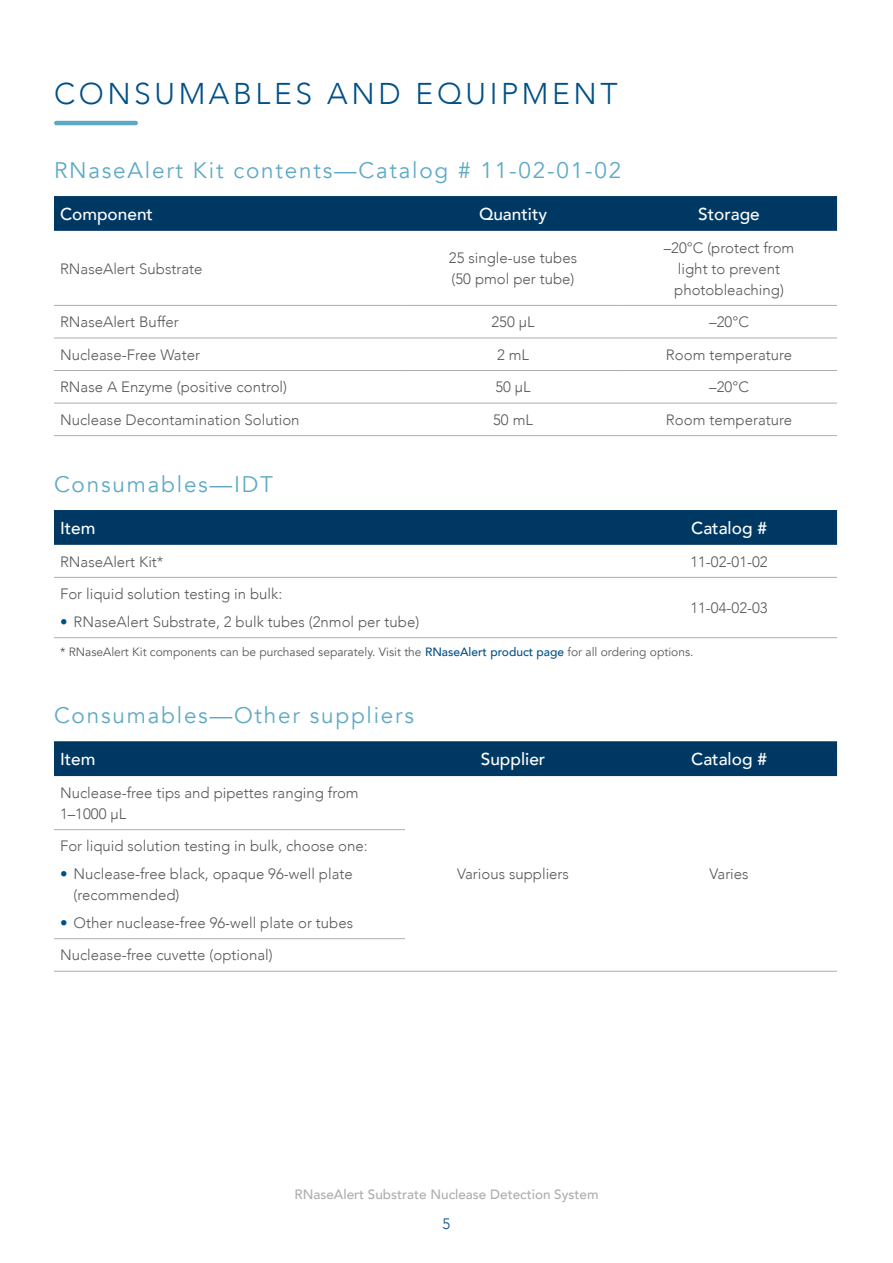
<style>
.page{position:relative;width:893px;height:1263px;background:#fff}
.page>*{position:absolute;margin:0;border:0;box-sizing:border-box;transform-origin:0 0}
.t1{font:300 30px "Avenir";letter-spacing:.12em;color:#005088}
.t2{font:22.5px "Avenir";letter-spacing:.08em;color:#5eaac6}
.t3{font:500 17.25px "Avenir";color:#fff}
.t4{font:300 15px/21px "Avenir";color:#58595b}
.t5{font:300 15px "Avenir";color:#005088}
.t6{font:500 13.5px "Avenir";color:#aeadaf}
.t7{font:12px "Avenir";color:#58595b}
.s1{color:#005088}
.s2{font-weight:500;color:#005088}
</style>
<div class="page">
<hr style="left:56px;top:121px;width:80px;height:4px;background:#5eaac6">
<div style="left:54px;top:196px;width:783px;height:35px;background:#003864"></div>
<hr style="left:54px;top:305px;width:351px;height:1px;background:#aeadaf">
<hr style="left:405px;top:305px;width:216px;height:1px;background:#aeadaf">
<hr style="left:621px;top:305px;width:216px;height:1px;background:#aeadaf">
<hr style="left:54px;top:338px;width:351px;height:1px;background:#aeadaf">
<hr style="left:405px;top:338px;width:216px;height:1px;background:#aeadaf">
<hr style="left:621px;top:338px;width:216px;height:1px;background:#aeadaf">
<hr style="left:54px;top:370px;width:351px;height:1px;background:#aeadaf">
<hr style="left:405px;top:370px;width:216px;height:1px;background:#aeadaf">
<hr style="left:621px;top:370px;width:216px;height:1px;background:#aeadaf">
<hr style="left:54px;top:403px;width:351px;height:1px;background:#aeadaf">
<hr style="left:54px;top:435px;width:351px;height:1px;background:#aeadaf">
<hr style="left:405px;top:403px;width:216px;height:1px;background:#aeadaf">
<hr style="left:405px;top:435px;width:216px;height:1px;background:#aeadaf">
<hr style="left:621px;top:403px;width:216px;height:1px;background:#aeadaf">
<hr style="left:621px;top:435px;width:216px;height:1px;background:#aeadaf">
<div style="left:54px;top:510px;width:783px;height:35px;background:#003864"></div>
<hr style="left:54px;top:577px;width:567px;height:1px;background:#aeadaf">
<hr style="left:621px;top:577px;width:216px;height:1px;background:#aeadaf">
<hr style="left:54px;top:637px;width:567px;height:1px;background:#aeadaf">
<hr style="left:621px;top:637px;width:216px;height:1px;background:#aeadaf">
<div style="left:54px;top:741px;width:783px;height:35px;background:#003864"></div>
<hr style="left:54px;top:829px;width:351px;height:1px;background:#aeadaf">
<hr style="left:405px;top:971px;width:216px;height:1px;background:#aeadaf">
<hr style="left:621px;top:971px;width:216px;height:1px;background:#aeadaf">
<hr style="left:54px;top:938px;width:351px;height:1px;background:#aeadaf">
<hr style="left:54px;top:971px;width:351px;height:1px;background:#aeadaf">
<h1 class="t1" style="left:54px;top:76px;width:565px">CONSUMABLES AND EQUIPMENT</h1>
<h2 class="t2" style="left:54px;top:157px;width:569px">RNaseAlert Kit contents—Catalog # 11-02-01-02</h2>
<p class="t3" style="left:60px;top:199px;width:95px">Component</p>
<p class="t3" style="left:479px;top:199px;width:70px">Quantity</p>
<p class="t3" style="left:698px;top:199px;width:63px">Storage</p>
<p class="t4" style="left:60px;top:258px;width:144px">RNaseAlert Substrate</p>
<p class="t4" style="left:449px;top:247px;width:130px">25 single-use tubes (50 pmol per tube)</p>
<p class="t4" style="left:664px;top:237px;width:132px;text-align:center">–20°C (protect from light to prevent photobleaching)</p>
<p class="t4" style="left:60px;top:311px;width:120px">RNaseAlert Buffer</p>
<p class="t4" style="left:491px;top:311px;width:45px">250 μL</p>
<p class="t4" style="left:709px;top:311px;width:41px">–20°C</p>
<p class="t4" style="left:60px;top:344px;width:142px">Nuclease-Free Water</p>
<p class="t4" style="left:497px;top:344px;width:33px">2 mL</p>
<p class="t4" style="left:666px;top:344px;width:128px">Room temperature</p>
<p class="t4" style="left:60px;top:377px;width:229px">RNase A Enzyme (positive control)</p>
<p class="t4" style="left:495px;top:377px;width:37px">50 μL</p>
<p class="t4" style="left:709px;top:377px;width:41px">–20°C</p>
<p class="t4" style="left:60px;top:409px;width:241px">Nuclease Decontamination Solution</p>
<p class="t4" style="left:493px;top:409px;width:41px">50 mL</p>
<p class="t4" style="left:666px;top:409px;width:128px">Room temperature</p>
<h2 class="t2" style="left:54px;top:471px;width:221px">Consumables—IDT</h2>
<p class="t3" style="left:60px;top:513px;width:37px">Item</p>
<p class="t3" style="left:691px;top:513px;width:77px">Catalog #</p>
<p class="t4" style="left:60px;top:551px;width:105px">RNaseAlert Kit*</p>
<p class="t4" style="left:690px;top:551px;width:79px">11-02-01-02</p>
<p class="t4" style="left:60px;top:583px;width:224px">For liquid solution testing in bulk:</p>
<p class="t4" style="left:60px;top:611px;width:361px"><span class="s1">•</span> RNaseAlert Substrate, 2 bulk tubes (2nmol per tube)</p>
<p class="t4" style="left:690px;top:597px;width:79px">11-04-02-03</p>
<p class="t7" style="left:60px;top:645px;width:635px">* RNaseAlert Kit components can be purchased separately. Visit the <span class="s2">RNaseAlert product page</span> for all ordering options.</p>
<h2 class="t2" style="left:54px;top:702px;width:362px">Consumables—Other suppliers</h2>
<p class="t3" style="left:60px;top:744px;width:37px">Item</p>
<p class="t3" style="left:481px;top:744px;width:66px">Supplier</p>
<p class="t3" style="left:691px;top:744px;width:77px">Catalog #</p>
<p class="t4" style="left:60px;top:782px;width:300px">Nuclease-free tips and pipettes ranging from<br>1–1000 μL</p>
<p class="t4" style="left:60px;top:836px;width:309px">For liquid solution testing in bulk, choose one:</p>
<p class="t4" style="left:74px;top:863px;width:281px;text-indent:-14px"><span class="s1">•</span> Nuclease-free black, opaque 96-well plate (recommended)</p>
<p class="t4" style="left:60px;top:906px;width:295px;line-height:32.5px"><span class="s1">•</span> Other nuclease-free 96-well plate or tubes<br>Nuclease-free cuvette (optional)</p>
<p class="t4" style="left:457px;top:863px;width:113px">Various suppliers</p>
<p class="t4" style="left:709px;top:863px;width:41px">Varies</p>
<p class="t6" style="left:294px;top:1182px;width:306px">RNaseAlert Substrate Nuclease Detection System</p>
<p class="t5" style="left:443px;top:1214px;width:9px">5</p>
</div>
